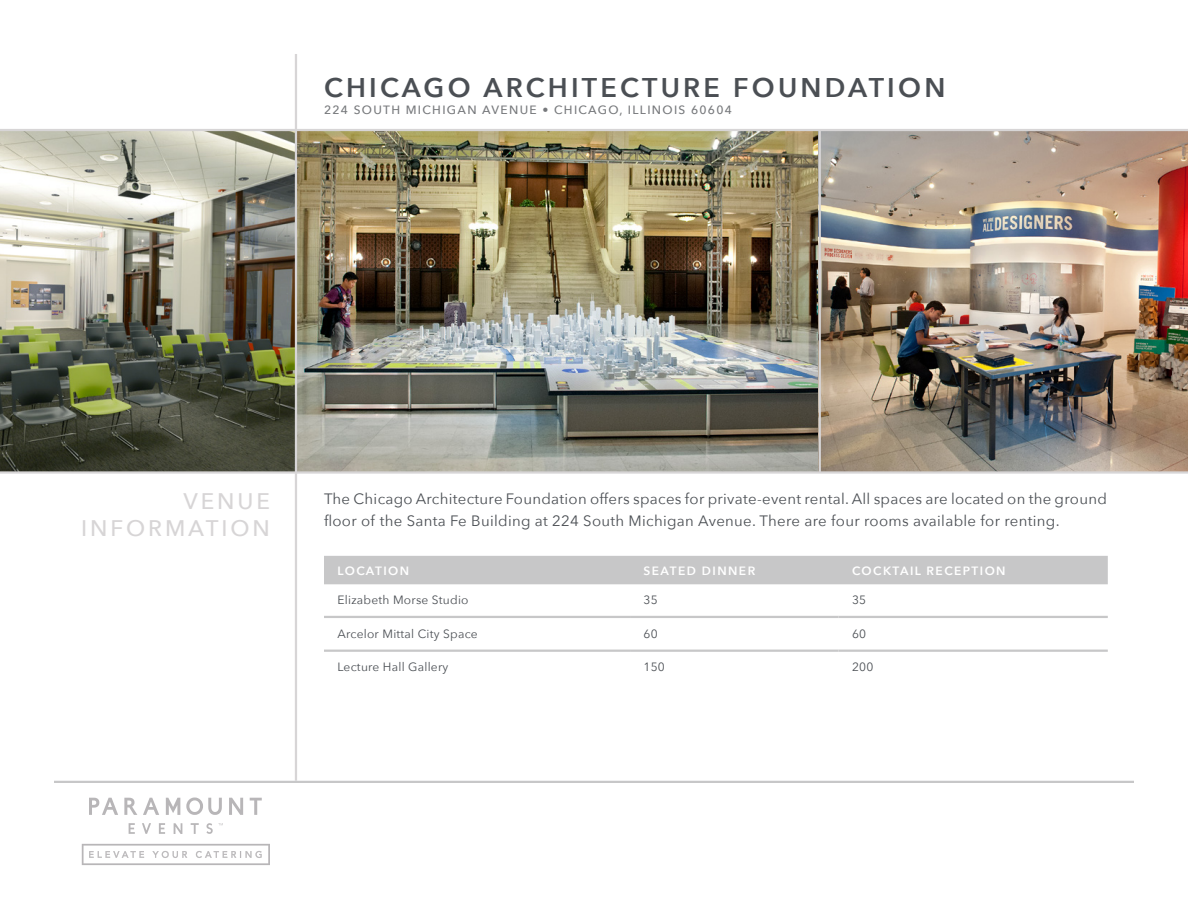
<style>
.page{position:relative;width:1188px;height:918px;background:#fff}
.page>*{position:absolute;margin:0;border:0;box-sizing:border-box;transform-origin:0 0}
.t1{font:600 27px "Avenir Next";letter-spacing:.12em;color:#4b4f54}
.t2{font:500 22.5px/27px "Avenir Next";letter-spacing:.13em;color:#d7d5d6;text-align:right}
.t3{font:15px/22.5px "Avenir Next";letter-spacing:.02em;color:#4b4f54}
.t4{font:12px "Avenir Next";letter-spacing:.02em;color:#4b4f54}
.t5{font:500 12px "Avenir Next";letter-spacing:.11em;color:#77797c}
.t6{font:600 12px "Avenir Next";letter-spacing:.12em;color:#fff}
</style>
<div class="page">
<img style="left:0;top:131px;width:295px;height:340px">
<img style="left:297px;top:131px;width:522px;height:340px">
<img style="left:821px;top:131px;width:367px;height:340px">
<div style="left:324px;top:556px;width:784px;height:28px;background:#c7c7c8"></div>
<hr style="left:324px;top:616px;width:306px;height:2px;background:#c7c7c8">
<hr style="left:630px;top:616px;width:209px;height:2px;background:#c7c7c8">
<hr style="left:838px;top:616px;width:270px;height:2px;background:#c7c7c8">
<hr style="left:324px;top:650px;width:306px;height:2px;background:#c7c7c8">
<hr style="left:630px;top:650px;width:209px;height:2px;background:#c7c7c8">
<hr style="left:838px;top:650px;width:270px;height:2px;background:#c7c7c8">
<hr style="left:54px;top:781px;width:1080px;height:2px;background:#c7c7c8">
<hr style="left:0;top:471px;width:1188px;height:3px;background:#d7d5d6">
<hr style="left:0;top:129px;width:1188px;height:2px;background:#d7d5d6">
<svg style="left:82px;top:844px;width:188px;height:21px"></svg>
<svg style="left:124px;top:798px;width:13px;height:17px"></svg>
<svg style="left:186px;top:798px;width:36px;height:17px"></svg>
<svg style="left:250px;top:798px;width:12px;height:17px"></svg>
<svg style="left:129px;top:823px;width:6px;height:11px"></svg>
<svg style="left:159px;top:823px;width:6px;height:11px"></svg>
<svg style="left:191px;top:823px;width:8px;height:11px"></svg>
<svg style="left:207px;top:823px;width:16px;height:11px"></svg>
<svg style="left:229px;top:798px;width:14px;height:17px"></svg>
<svg style="left:174px;top:823px;width:8px;height:11px"></svg>
<svg style="left:89px;top:798px;width:29px;height:17px"></svg>
<svg style="left:143px;top:798px;width:16px;height:17px"></svg>
<svg style="left:166px;top:798px;width:14px;height:17px"></svg>
<svg style="left:142px;top:823px;width:9px;height:11px"></svg>
<hr style="left:295px;top:54px;width:2px;height:75px;background:#d7d5d6">
<hr style="left:295px;top:473px;width:2px;height:308px;background:#d7d5d6">
<hr style="left:295px;top:130px;width:2px;height:343px;background:#d7d5d6">
<hr style="left:819px;top:131px;width:2px;height:341px;background:#d7d5d6">
<h1 class="t1" style="left:324px;top:65px;width:623px">CHICAGO ARCHITECTURE FOUNDATION</h1>
<p class="t5" style="left:324px;top:99px;width:410px">224 SOUTH MICHIGAN AVENUE • CHICAGO, ILLINOIS 60604</p>
<h2 class="t2" style="left:81px;top:486px;width:190px">VENUE<br>INFORMATION</h2>
<p class="t3" style="left:324px;top:487px;width:784px">The Chicago Architecture Foundation offers spaces for private-event rental. All spaces are located on the ground floor of the Santa Fe Building at 224 South Michigan Avenue. There are four rooms available for renting.</p>
<p class="t6" style="left:338px;top:560px;width:73px">LOCATION</p>
<p class="t6" style="left:644px;top:560px;width:113px">SEATED DINNER</p>
<p class="t6" style="left:852px;top:560px;width:155px">COCKTAIL RECEPTION</p>
<p class="t4" style="left:338px;top:590px;width:133px">Elizabeth Morse Studio</p>
<p class="t4" style="left:644px;top:590px;width:16px">35</p>
<p class="t4" style="left:852px;top:590px;width:16px">35</p>
<p class="t4" style="left:338px;top:623px;width:142px">Arcelor Mittal City Space</p>
<p class="t4" style="left:644px;top:623px;width:16px">60</p>
<p class="t4" style="left:852px;top:623px;width:16px">60</p>
<p class="t4" style="left:338px;top:657px;width:112px">Lecture Hall Gallery</p>
<p class="t4" style="left:644px;top:657px;width:23px">150</p>
<p class="t4" style="left:852px;top:657px;width:23px">200</p>
</div>
